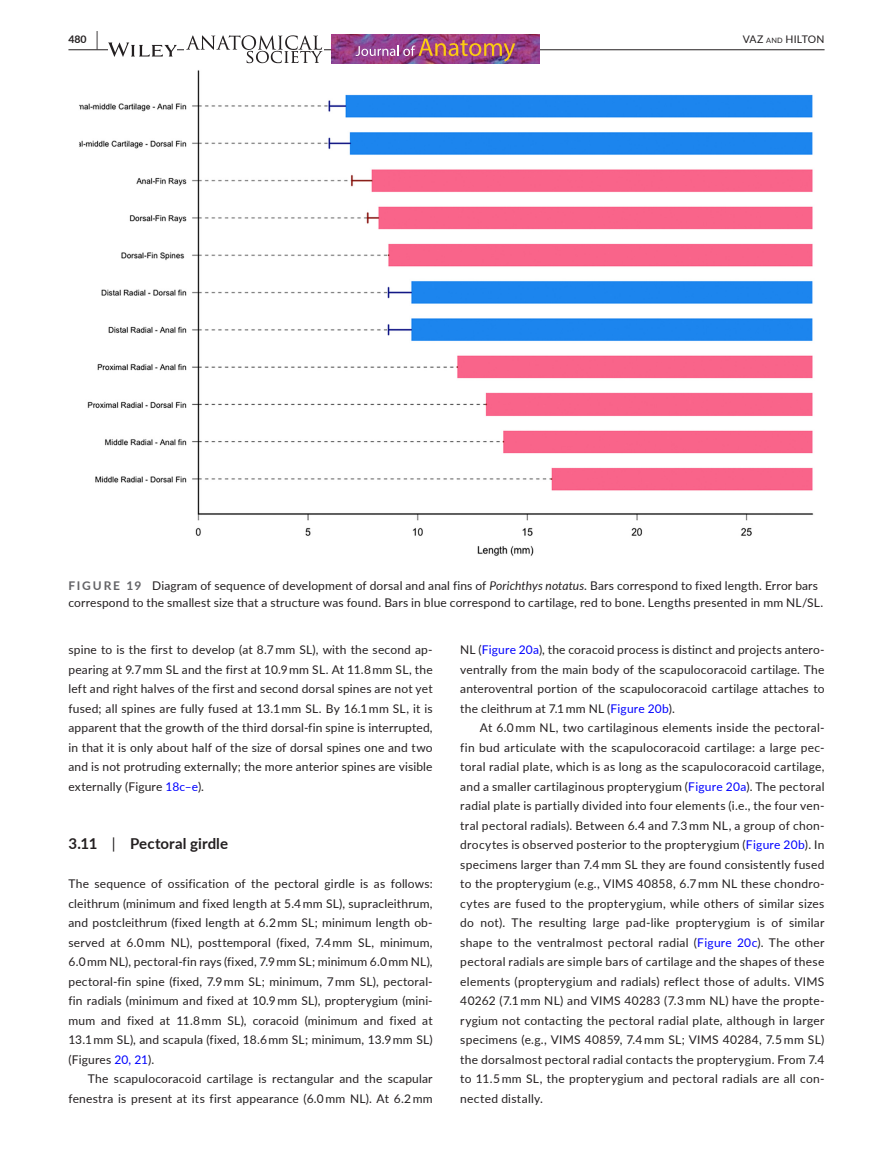
<style>
.page{position:relative;width:893px;height:1174px;background:#fff}
.page>*{position:absolute;margin:0;border:0;box-sizing:border-box;transform-origin:0 0}
.t1{font:700 15px "Lato";letter-spacing:.005em;color:#231f20}
.t2{font:12px/19.5px "Lato";letter-spacing:.015em;color:#231f20;text-align:justify}
.t3{font:10.5px "Lato";letter-spacing:.02em;color:#231f20}
.t4{font:700 10.5px "Lato";color:#231f20}
.s1{font-size:19.5px}
.s2{font-size:7.35px}
.s3{font-weight:700;color:#636366}
.s4{font-style:italic}
.s5{color:#00f}
.s6{font-weight:400}
</style>
<div class="page">
<hr style="left:68px;top:49px;width:756px;height:1px;background:#231f20">
<svg style="left:108px;top:42px;width:69px;height:15px"></svg>
<img style="left:185px;top:35px;width:139px;height:29px">
<img style="left:331px;top:34px;width:209px;height:30px">
<img style="left:356px;top:39px;width:159px;height:22px">
<img style="left:79px;top:70px;width:735px;height:486px">
<p class="t4" style="left:68px;top:31px;width:31px">480 <span class="s1">|</span></p>
<p class="t3" style="left:743px;top:31px;width:83px">VAZ <span class="s2">and</span> HILTON</p>
<p class="t2" style="left:68px;top:577px;width:756px;line-height:16.5px"><span class="s3">FIGURE 19</span> Diagram of sequence of development of dorsal and anal fins of <span class="s4">Porichthys notatus</span>. Bars correspond to fixed length. Error bars correspond to the smallest size that a structure was found. Bars in blue correspond to cartilage, red to bone. Lengths presented in mm NL/SL.</p>
<p class="t2" style="left:68px;top:639px;width:366px">spine to is the first to develop (at 8.7 mm SL), with the second ap&shy;pearing at 9.7 mm SL and the first at 10.9 mm SL. At 11.8 mm SL, the left and right halves of the first and second dorsal spines are not yet fused; all spines are fully fused at 13.1 mm SL. By 16.1 mm SL, it is apparent that the growth of the third dorsal-fin spine is interrupted, in that it is only about half of the size of dorsal spines one and two and is not protruding externally; the more anterior spines are visible externally (Figure <span class="s5">18c–e</span>).</p>
<p class="t1" style="left:68px;top:833px;width:161px">3.11 <span class="s6">|</span> Pectoral girdle</p>
<p class="t2" style="left:68px;top:873px;width:366px">The sequence of ossification of the pectoral girdle is as follows: cleithrum (minimum and fixed length at 5.4 mm SL), supracleithrum, and postcleithrum (fixed length at 6.2 mm SL; minimum length ob&shy;served at 6.0 mm NL), posttemporal (fixed, 7.4 mm SL, minimum, 6.0 mm NL), pectoral-fin rays (fixed, 7.9 mm SL; minimum 6.0 mm NL), pectoral-fin spine (fixed, 7.9 mm SL; minimum, 7 mm SL), pectoral&shy;fin radials (minimum and fixed at 10.9 mm SL), propterygium (mini&shy;mum and fixed at 11.8 mm SL), coracoid (minimum and fixed at 13.1 mm SL), and scapula (fixed, 18.6 mm SL; minimum, 13.9 mm SL) (Figures <span class="s5">20, 21</span>).</p>
<p class="t2" style="left:68px;top:1068px;width:366px;text-align:right">The scapulocoracoid cartilage is rectangular and the scapular fenestra is present at its first appearance (6.0 mm NL). At 6.2 mm</p>
<p class="t2" style="left:460px;top:639px;width:366px">NL (<span class="s5">Figure 20a</span>), the coracoid process is distinct and projects antero&shy;ventrally from the main body of the scapulocoracoid cartilage. The anteroventral portion of the scapulocoracoid cartilage attaches to the cleithrum at 7.1 mm NL (<span class="s5">Figure 20b</span>).</p>
<p class="t2" style="left:460px;top:717px;width:366px;text-indent:20px">At 6.0 mm NL, two cartilaginous elements inside the pectoral&shy;fin bud articulate with the scapulocoracoid cartilage: a large pec&shy;toral radial plate, which is as long as the scapulocoracoid cartilage, and a smaller cartilaginous propterygium (<span class="s5">Figure 20a</span>). The pectoral radial plate is partially divided into four elements (i.e., the four ven&shy;tral pectoral radials). Between 6.4 and 7.3 mm NL, a group of chon&shy;drocytes is observed posterior to the propterygium (<span class="s5">Figure 20b</span>). In specimens larger than 7.4 mm SL they are found consistently fused to the propterygium (e.g., VIMS 40858, 6.7 mm NL these chondro&shy;cytes are fused to the propterygium, while others of similar sizes do not). The resulting large pad-like propterygium is of similar shape to the ventralmost pectoral radial (<span class="s5">Figure 20c</span>). The other pectoral radials are simple bars of cartilage and the shapes of these elements (propterygium and radials) reflect those of adults. VIMS 40262 (7.1 mm NL) and VIMS 40283 (7.3 mm NL) have the propte&shy;rygium not contacting the pectoral radial plate, although in larger specimens (e.g., VIMS 40859, 7.4 mm SL; VIMS 40284, 7.5 mm SL) the dorsalmost pectoral radial contacts the propterygium. From 7.4 to 11.5 mm SL, the propterygium and pectoral radials are all con&shy;nected distally.</p>
</div>
